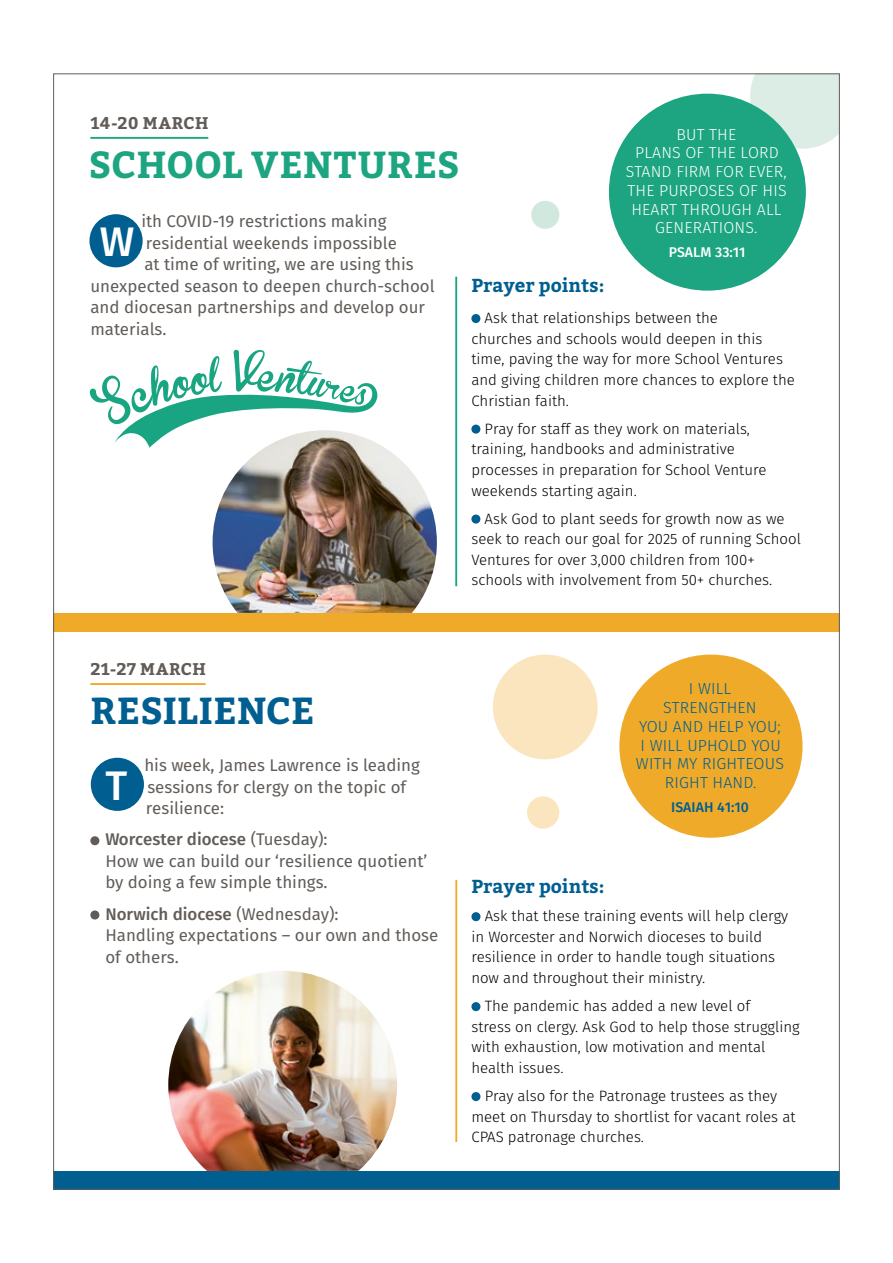
<style>
.page{position:relative;width:893px;height:1263px;background:#fff}
.page>*{position:absolute;margin:0;border:0;box-sizing:border-box;transform-origin:0 0}
.t1{font:500 41.25px "Fira Sans";color:#fff}
.t2{font:700 37.5px "Bitter";letter-spacing:.01em;color:#1ca580}
.t3{font:700 37.5px "Bitter";letter-spacing:.01em;color:#005e90}
.t4{font:700 18.75px "Bitter";color:#005e90}
.t5{font:16.8px/21.6px "Fira Sans";color:#615c58}
.t6{font:700 16.8px "Bitter";letter-spacing:.03em;color:#615c58}
.t7{font:300 15.9px/18.8px "Fira Sans";letter-spacing:.01em;color:#fff;text-align:center}
.t8{font:300 15.9px/18.8px "Fira Sans";letter-spacing:.01em;color:#005e90;text-align:center}
.t9{font:300 15px/20.7px "Fira Sans";color:#000}
.t10{font:500 14.1px "Fira Sans";letter-spacing:.01em;color:#005e90}
.t11{font:500 14.1px "Fira Sans";color:#fff}
.s1{font-weight:500}
</style>
<div class="page">
<img style="left:168px;top:971px;width:229px;height:200px">
<img style="left:213px;top:443px;width:224px;height:170px">
<div style="left:53px;top:1171px;width:787px;height:18px;background:#005e90"></div>
<div style="left:90px;top:836px;width:9px;height:9px;background:#615c58;border-radius:50%"></div>
<div style="left:90px;top:910px;width:9px;height:9px;background:#615c58;border-radius:50%"></div>
<hr style="left:455px;top:880px;width:2px;height:262px;background:#efaa2a">
<div style="left:527px;top:796px;width:32px;height:33px;background:#fae5bf;border-radius:50%"></div>
<div style="left:471px;top:912px;width:9px;height:9px;background:#005e90;border-radius:50%"></div>
<div style="left:471px;top:1002px;width:9px;height:9px;background:#005e90;border-radius:50%"></div>
<div style="left:471px;top:1092px;width:9px;height:9px;background:#005e90;border-radius:50%"></div>
<div style="left:91px;top:758px;width:53px;height:53px;background:#005e90;border-radius:50%"></div>
<div style="left:750px;top:75px;width:88px;height:74px;background:#dbede4"></div>
<hr style="left:455px;top:277px;width:2px;height:309px;background:#1ca580">
<div style="left:471px;top:314px;width:9px;height:9px;background:#005e90;border-radius:50%"></div>
<div style="left:471px;top:425px;width:9px;height:9px;background:#005e90;border-radius:50%"></div>
<div style="left:471px;top:514px;width:9px;height:10px;background:#005e90;border-radius:50%"></div>
<div style="left:89px;top:214px;width:54px;height:53px;background:#005e90;border-radius:50%"></div>
<hr style="left:90px;top:137px;width:118px;height:2px;background:#1ca580">
<div style="left:53px;top:613px;width:787px;height:18px;background:#efaa2a"></div>
<hr style="left:90px;top:683px;width:116px;height:2px;background:#efaa2a">
<div style="left:531px;top:201px;width:28px;height:28px;background:#d0e8dd;border-radius:50%"></div>
<div style="left:609px;top:94px;width:197px;height:197px;background:#1ca580;border-radius:50%"></div>
<svg style="left:90px;top:350px;width:287px;height:98px"></svg>
<div style="left:619px;top:654px;width:183px;height:184px;background:#efaa2a;border-radius:50%"></div>
<div style="left:493px;top:654px;width:105px;height:105px;background:#fae5bf;border-radius:50%"></div>
<p class="t6" style="left:90px;top:113px;width:120px">14-20 MARCH</p>
<h2 class="t2" style="left:89px;top:142px;width:372px">SCHOOL VENTURES</h2>
<p class="t5" style="left:141px;top:210px;width:247px">ith COVID-19 restrictions making</p>
<p class="t5" style="left:146px;top:232px;width:253px">residential weekends impossible</p>
<p class="t5" style="left:144px;top:253px;width:271px">at time of writing, we are using this</p>
<p class="t5" style="left:90px;top:275px;width:346px">unexpected season to deepen church-school</p>
<p class="t5" style="left:90px;top:297px;width:336px">and diocesan partnerships and develop our</p>
<p class="t5" style="left:90px;top:318px;width:78px">materials.</p>
<h1 class="t1" style="left:100px;top:212px;width:36px">W</h1>
<p class="t7" style="left:626px;top:125px;width:162px">BUT THE<br>PLANS OF THE LORD<br>STAND FIRM FOR EVER,<br>THE PURPOSES OF HIS<br>HEART THROUGH ALL<br>GENERATIONS.</p>
<p class="t11" style="left:669px;top:243px;width:78px">PSALM 33:11</p>
<p class="t4" style="left:471px;top:274px;width:134px">Prayer points:</p>
<p class="t9" style="left:471px;top:307px;width:325px;text-indent:13px">Ask that relationships between the<br>churches and schools would deepen in this time, paving the way for more School Ventures and giving children more chances to explore the Christian faith.</p>
<p class="t9" style="left:471px;top:418px;width:297px;text-indent:13px">Pray for staff as they work on materials, training, handbooks and administrative processes in preparation for School Venture weekends starting again.</p>
<p class="t9" style="left:471px;top:508px;width:331px;text-indent:13px">Ask God to plant seeds for growth now as we seek to reach our goal for 2025 of running School Ventures for over 3,000 children from 100+ schools with involvement from 50+ churches.</p>
<p class="t6" style="left:90px;top:659px;width:117px">21-27 MARCH</p>
<h2 class="t3" style="left:90px;top:688px;width:226px">RESILIENCE</h2>
<p class="t5" style="left:144px;top:754px;width:277px">his week, James Lawrence is leading sessions for clergy on the topic of resilience:</p>
<p class="t5" style="left:105px;top:828px;width:323px"><span class="s1">Worcester diocese</span> (Tuesday):<br>How we can build our ‘resilience quotient’ by doing a few simple things.</p>
<p class="t5" style="left:105px;top:903px;width:335px"><span class="s1">Norwich diocese</span> (Wednesday):<br>Handling expectations – our own and those of others.</p>
<h1 class="t1" style="left:105px;top:756px;width:23px">T</h1>
<p class="t8" style="left:636px;top:679px;width:149px">I WILL<br>STRENGTHEN<br>YOU AND HELP YOU;<br>I WILL UPHOLD YOU<br>WITH MY RIGHTEOUS<br>RIGHT HAND.</p>
<p class="t10" style="left:671px;top:797px;width:79px">ISAIAH 41:10</p>
<p class="t4" style="left:471px;top:875px;width:134px">Prayer points:</p>
<p class="t9" style="left:471px;top:905px;width:318px;text-indent:13px">Ask that these training events will help clergy in Worcester and Norwich dioceses to build resilience in order to handle tough situations now and throughout their ministry.</p>
<p class="t9" style="left:471px;top:995px;width:330px;text-indent:13px">The pandemic has added a new level of<br>stress on clergy. Ask God to help those struggling with exhaustion, low motivation and mental health issues.</p>
<p class="t9" style="left:471px;top:1085px;width:326px;text-indent:13px">Pray also for the Patronage trustees as they meet on Thursday to shortlist for vacant roles at<br>CPAS patronage churches.</p>
</div>
